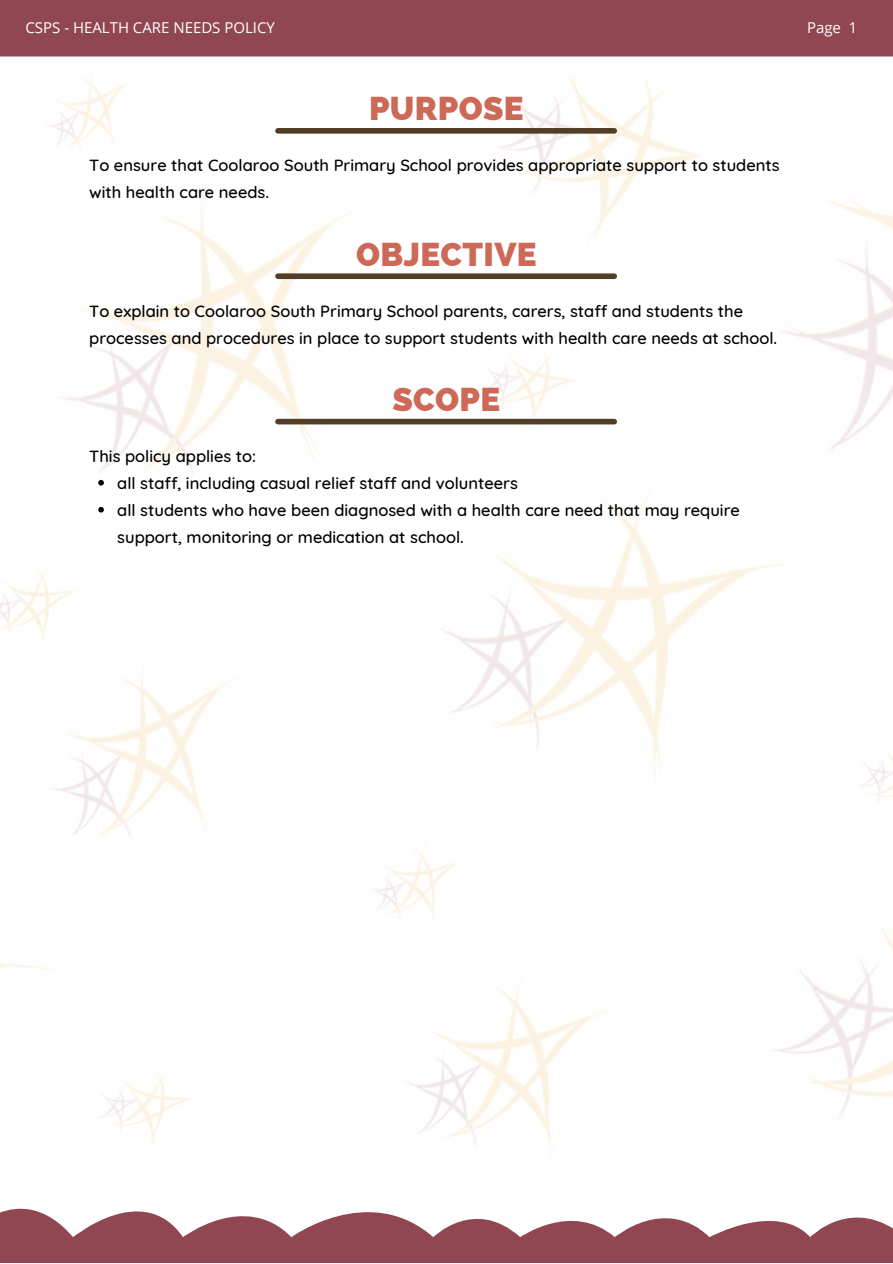
<style>
.page{position:relative;width:893px;height:1264px;background:#fff}
.page>*{position:absolute;margin:0;border:0;box-sizing:border-box;transform-origin:0 0}
.t1{font:800 33px "Raleway";letter-spacing:.01em;color:#ce6857}
.t2{font:500 16.5px/27px "Quicksand";color:#000}
.t3{font:15px "Open Sans";color:#fff}
</style>
<div class="page">
<img style="left:0;top:56px;width:892px;height:1089px">
<svg style="left:0;top:1208px;width:892px;height:54px;fill:#914751"></svg>
<div style="left:0;top:0;width:892px;height:56px;background:#914751"></div>
<div style="left:278px;top:128px;width:336px;height:6px;background:#523e27"></div>
<div style="left:278px;top:273px;width:336px;height:6px;background:#523e27"></div>
<div style="left:278px;top:419px;width:336px;height:5px;background:#523e27"></div>
<svg style="left:98px;top:480px;width:6px;height:5px"></svg>
<svg style="left:98px;top:507px;width:6px;height:5px"></svg>
<p class="t3" style="left:25px;top:16px;width:251px">CSPS - HEALTH CARE NEEDS POLICY</p>
<p class="t3" style="left:807px;top:16px;width:52px">Page 1</p>
<p class="t1" style="left:369px;top:89px;width:156px">PURPOSE</p>
<p class="t2" style="left:89px;top:151px;width:691px">To ensure that Coolaroo South Primary School provides appropriate support to students with health care needs.</p>
<p class="t1" style="left:356px;top:235px;width:182px">OBJECTIVE</p>
<p class="t2" style="left:89px;top:297px;width:689px">To explain to Coolaroo South Primary School parents, carers, staff and students the processes and procedures in place to support students with health care needs at school.</p>
<p class="t2" style="left:89px;top:442px;width:168px">This policy applies to:</p>
<p class="t1" style="left:392px;top:380px;width:109px">SCOPE</p>
<p class="t2" style="left:117px;top:469px;width:402px">all staff, including casual relief staff and volunteers</p>
<p class="t2" style="left:117px;top:496px;width:624px">all students who have been diagnosed with a health care need that may require support, monitoring or medication at school.</p>
</div>
